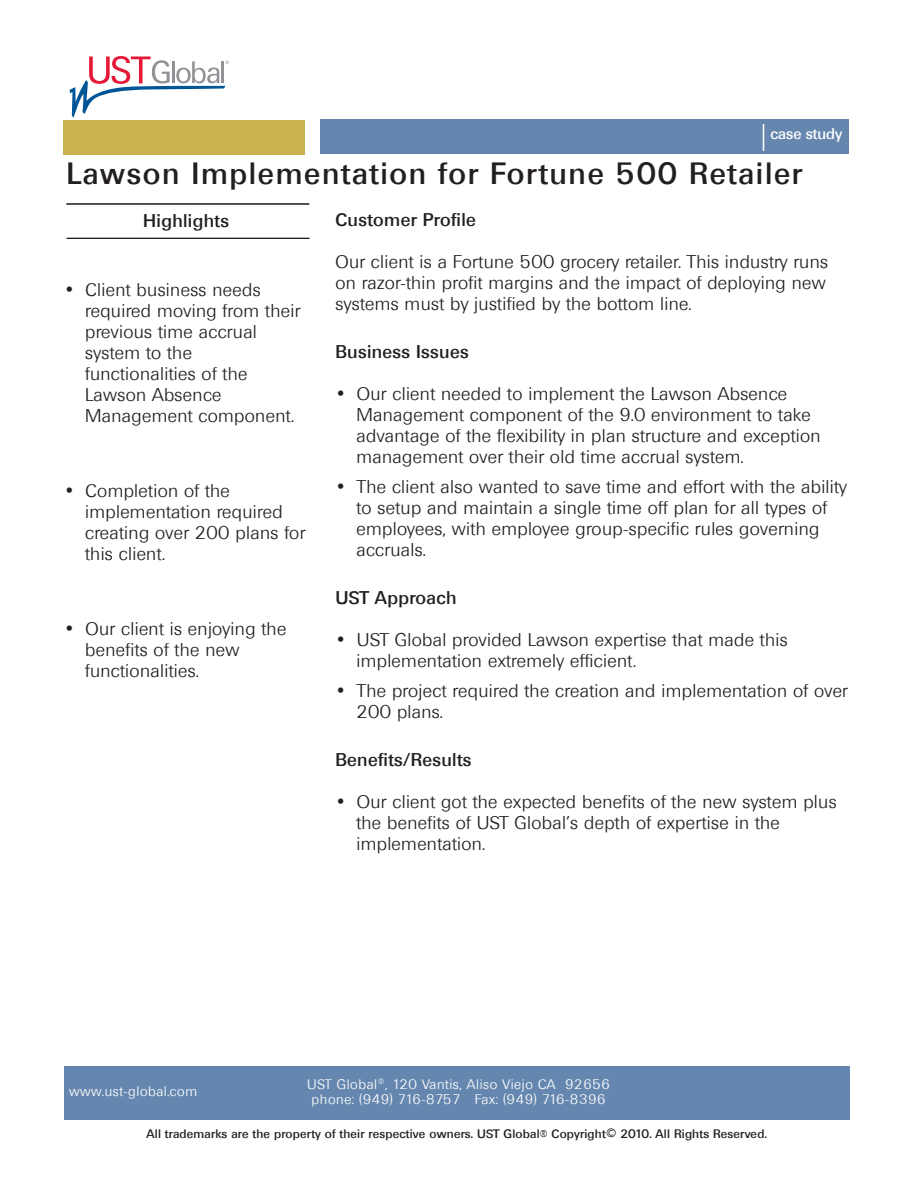
<style>
.page{position:relative;width:918px;height:1188px;background:#fff}
.page>*{position:absolute;margin:0;border:0;box-sizing:border-box;transform-origin:0 0}
.t1{font:500 30px "Ultimate";letter-spacing:.055em;color:#231f20}
.t2{font:300 18px/21px "Ultimate";letter-spacing:.02em;color:#231f20}
.t3{font:500 18px "Ultimate";letter-spacing:.02em;color:#231f20}
.t4{font:500 15px "Ultimate";color:#fff}
.t5{font:300 13.5px/15px "Ultimate";letter-spacing:.045em;color:#fff;text-align:center}
.t6{font:500 12px "Ultimate";letter-spacing:.02em;color:#231f20}
.t7{font:500 4.5px "Ultimate";color:#919295;scale:.96 1}
.s1{font-family:"VAG Rounded BT";font-weight:400}
.s2{font-size:9.75px}
</style>
<div class="page">
<svg style="left:70px;top:56px;width:155px;height:62px"></svg>
<hr style="left:67px;top:238px;width:242px;height:1px;background:#231f20">
<hr style="left:66px;top:203px;width:243px;height:2px;background:#231f20">
<div style="left:64px;top:1066px;width:786px;height:54px;background:#6587af"></div>
<div style="left:63px;top:120px;width:242px;height:34px;background:#cab251"></div>
<div style="left:320px;top:119px;width:529px;height:35px;background:#6587af"></div>
<svg style="left:762px;top:124px;width:2px;height:27px"></svg>
<p class="t7" style="left:225px;top:60px;width:5px">®</p>
<p class="t4" style="left:770px;top:124px;width:73px">case study</p>
<h1 class="t1" style="left:67px;top:154px;width:737px">Lawson Implementation for Fortune 500 Retailer</h1>
<p class="t3" style="left:143px;top:208px;width:87px">Highlights</p>
<p class="t3" style="left:335px;top:208px;width:142px">Customer Profile</p>
<p class="t2" style="left:335px;top:251px;width:494px">Our client is a Fortune 500 grocery retailer. This industry runs on razor-thin profit margins and the impact of deploying new systems must by justified by the bottom line.</p>
<p class="t3" style="left:335px;top:340px;width:135px">Business Issues</p>
<p class="t2" style="left:356px;top:383px;width:466px;text-indent:-21px"><span class="s1">•</span> Our client needed to implement the Lawson Absence Management component of the 9.0 environment to take advantage of the flexibility in plan structure and exception management over their old time accrual system.</p>
<p class="t2" style="left:356px;top:476px;width:492px;text-indent:-21px"><span class="s1">•</span> The client also wanted to save time and effort with the ability to setup and maintain a single time off plan for all types of employees, with employee group-specific rules governing accruals.</p>
<p class="t3" style="left:335px;top:586px;width:123px">UST Approach</p>
<p class="t2" style="left:356px;top:629px;width:433px;text-indent:-21px"><span class="s1">•</span> UST Global provided Lawson expertise that made this implementation extremely efficient.</p>
<p class="t2" style="left:356px;top:680px;width:493px;text-indent:-21px"><span class="s1">•</span> The project required the creation and implementation of over<br>200 plans.</p>
<p class="t3" style="left:335px;top:748px;width:138px">Benefits/Results</p>
<p class="t2" style="left:356px;top:791px;width:482px;text-indent:-21px"><span class="s1">•</span> Our client got the expected benefits of the new system plus the benefits of UST Global’s depth of expertise in the implementation.</p>
<p class="t2" style="left:85px;top:279px;width:217px;text-indent:-21px"><span class="s1">•</span> Client business needs required moving from their previous time accrual system to the functionalities of the<br>Lawson Absence<br>Management component.</p>
<p class="t2" style="left:85px;top:480px;width:222px;text-indent:-21px"><span class="s1">•</span> Completion of the implementation required creating over 200 plans for this client.</p>
<p class="t2" style="left:85px;top:618px;width:203px;text-indent:-21px"><span class="s1">•</span> Our client is enjoying the benefits of the new functionalities.</p>
<p class="t5" style="left:69px;top:1083px;width:130px">www.ust-global.com</p>
<p class="t5" style="left:307px;top:1077px;width:304px">UST Global<sup>®</sup>, 120 Vantis, Aliso Viejo CA 92656 phone: (949) 716-8757 Fax: (949) 716-8396</p>
<p class="t6" style="left:147px;top:1126px;width:622px">All trademarks are the property of their respective owners. UST Global<span class="s2">®</span> Copyright© 2010. All Rights Reserved.</p>
</div>
